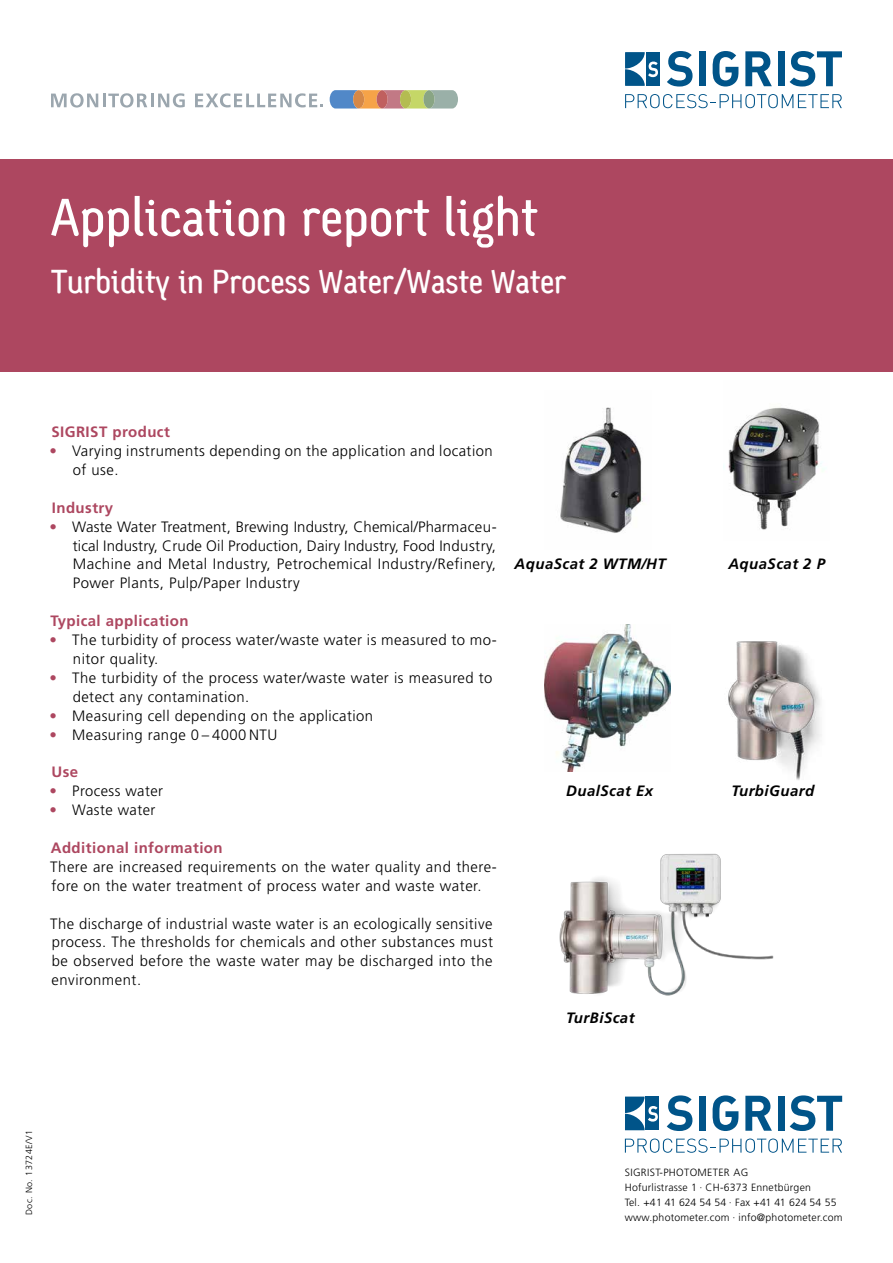
<style>
.page{position:relative;width:893px;height:1263px;background:#fff}
.page>*{position:absolute;margin:0;border:0;box-sizing:border-box;transform-origin:0 0}
.t1{font:54px "Sgiv 1 Medium CAP Snum";color:#fff}
.t2{font:33.75px "Sgiv 1 Medium CAP Snum";letter-spacing:-.005em;color:#fff}
.t3{font:300 15px/18.9px "Frutiger LT";letter-spacing:.03em;color:#000}
.t4{font:700 15px "Frutiger LT";letter-spacing:.03em;color:#ad4760}
.t5{font:italic 700 15px "Frutiger LT Com";letter-spacing:.03em;color:#000}
.t6{font:300 10.5px/15px "Frutiger LT";letter-spacing:.02em;color:#000}
.t7{font:300 9px "Frutiger LT";letter-spacing:.04em;color:#000}
.s1{color:#ad4760}
</style>
<div class="page">
<svg style="left:667px;top:51px;width:26px;height:36px"></svg>
<div style="left:699px;top:51px;width:7px;height:35px;background:#005489"></div>
<svg style="left:712px;top:51px;width:26px;height:36px"></svg>
<svg style="left:745px;top:51px;width:27px;height:35px"></svg>
<div style="left:778px;top:51px;width:6px;height:35px;background:#005489"></div>
<svg style="left:790px;top:51px;width:52px;height:36px"></svg>
<svg style="left:625px;top:94px;width:217px;height:14px"></svg>
<div style="left:646px;top:52px;width:13px;height:34px;background:#005489"></div>
<svg style="left:625px;top:52px;width:33px;height:34px"></svg>
<div style="left:0;top:159px;width:893px;height:213px;background:#ad4760"></div>
<svg style="left:667px;top:1095px;width:25px;height:36px"></svg>
<div style="left:699px;top:1096px;width:7px;height:35px;background:#005489"></div>
<svg style="left:712px;top:1095px;width:26px;height:36px"></svg>
<svg style="left:745px;top:1096px;width:27px;height:35px"></svg>
<div style="left:778px;top:1096px;width:7px;height:35px;background:#005489"></div>
<svg style="left:790px;top:1095px;width:52px;height:36px"></svg>
<svg style="left:625px;top:1138px;width:217px;height:15px"></svg>
<div style="left:645px;top:1097px;width:14px;height:33px;background:#005489"></div>
<svg style="left:625px;top:1097px;width:33px;height:33px"></svg>
<img style="left:545px;top:625px;width:126px;height:147px">
<img style="left:559px;top:853px;width:215px;height:143px">
<img style="left:728px;top:641px;width:93px;height:139px">
<img style="left:560px;top:407px;width:83px;height:126px">
<img style="left:723px;top:407px;width:101px;height:123px">
<svg style="left:330px;top:90px;width:128px;height:19px;background:#afa28a"></svg>
<div style="left:423px;top:90px;width:12px;height:18px;background:#89a584;border-radius:50%"></div>
<svg style="left:51px;top:93px;width:134px;height:15px"></svg>
<svg style="left:195px;top:93px;width:128px;height:14px"></svg>
<h1 class="t1" style="left:51px;top:189px;width:488px">Application report light</h1>
<h2 class="t2" style="left:51px;top:264px;width:517px">Turbidity in Process Water/Waste Water</h2>
<p class="t4" style="left:51px;top:423px;width:120px">SIGRIST product</p>
<p class="t3" style="left:73px;top:442px;width:421px;text-indent:-23px"><span class="s1">•</span> Varying instruments depending on the application and location of use.</p>
<p class="t4" style="left:52px;top:499px;width:63px">Industry</p>
<p class="t3" style="left:73px;top:517px;width:425px;text-align:justify;text-indent:-23px"><span class="s1">•</span> Waste Water Treatment, Brewing Industry, Chemical/Pharmaceu&shy;tical Industry, Crude Oil Production, Dairy Industry, Food Industry, Machine and Metal Industry, Petrochemical Industry/Refinery, Power Plants, Pulp/Paper Industry</p>
<p class="t4" style="left:51px;top:612px;width:140px">Typical application</p>
<p class="t3" style="left:73px;top:631px;width:425px;text-indent:-23px"><span class="s1">•</span> The turbidity of process water/waste water is measured to mo&shy;nitor quality.</p>
<p class="t3" style="left:73px;top:668px;width:421px;text-indent:-23px"><span class="s1">•</span> The turbidity of the process water/waste water is measured to detect any contamination.</p>
<p class="t3" style="left:50px;top:706px;width:325px"><span class="s1">•</span> Measuring cell depending on the application</p>
<p class="t3" style="left:50px;top:725px;width:229px"><span class="s1">•</span> Measuring range 0 – 4000 NTU</p>
<p class="t4" style="left:51px;top:763px;width:28px">Use</p>
<p class="t3" style="left:50px;top:782px;width:115px"><span class="s1">•</span> Process water</p>
<p class="t3" style="left:50px;top:801px;width:107px"><span class="s1">•</span> Waste water</p>
<p class="t4" style="left:51px;top:839px;width:173px">Additional information</p>
<p class="t3" style="left:50px;top:857px;width:448px">There are increased requirements on the water quality and there&shy;fore on the water treatment of process water and waste water.</p>
<p class="t3" style="left:50px;top:914px;width:444px;text-align:justify">The discharge of industrial waste water is an ecologically sensitive process. The thresholds for chemicals and other substances must be observed before the waste water may be discharged into the environment.</p>
<p class="t5" style="left:514px;top:555px;width:153px">AquaScat 2 WTM/HT</p>
<p class="t5" style="left:566px;top:782px;width:89px">DualScat Ex</p>
<p class="t5" style="left:566px;top:1009px;width:70px">TurBiScat</p>
<p class="t5" style="left:728px;top:555px;width:98px">AquaScat 2 P</p>
<p class="t5" style="left:731px;top:782px;width:84px">TurbiGuard</p>
<p class="t7" style="left:24px;top:1215px;width:86px;rotate:-90deg">Doc. No. 13724E/V1</p>
<p class="t6" style="left:625px;top:1165px;width:219px">SIGRIST-PHOTOMETER AG<br>Hofurlistrasse 1 · CH-6373 Ennetbürgen<br>Tel. +41 41 624 54 54 · Fax +41 41 624 54 55 www.photometer.com · info@photometer.com</p>
</div>
